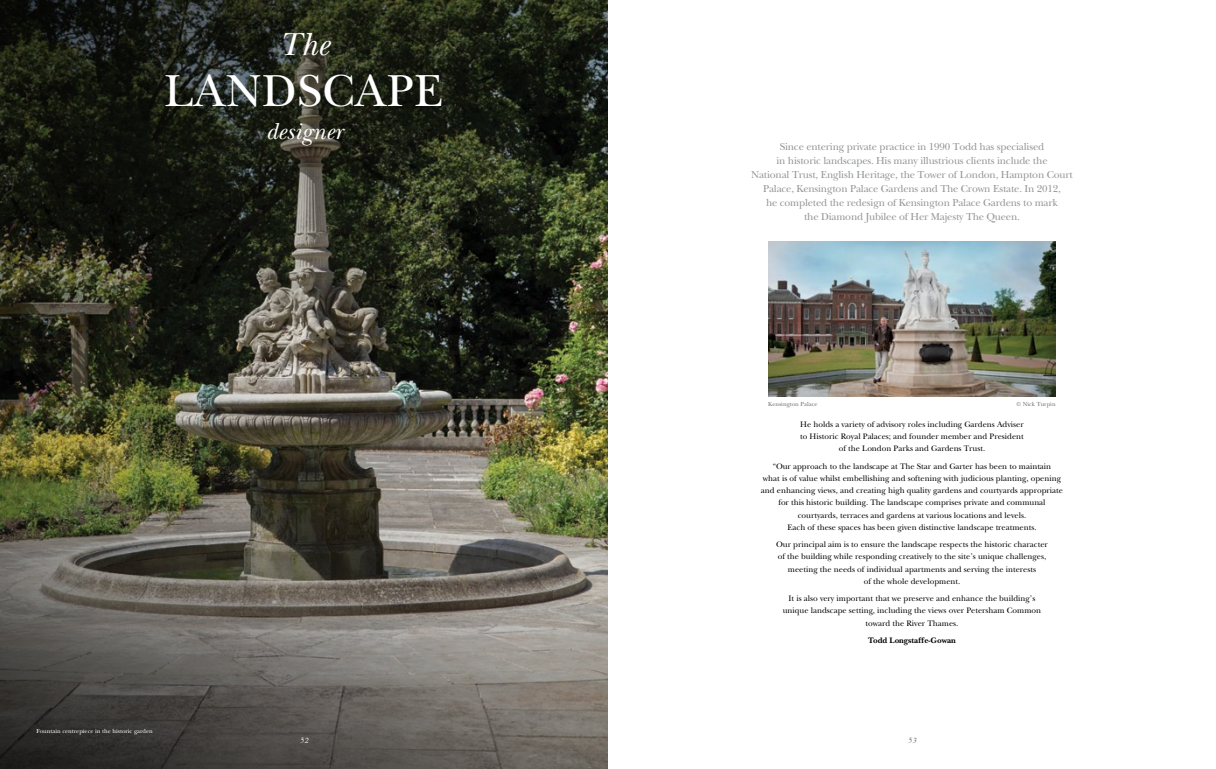
<style>
.page{position:relative;width:1216px;height:769px;background:#fff}
.page>*{position:absolute;margin:0;border:0;box-sizing:border-box;transform-origin:0 0}
.t1{font:46.81px "New Baskerville";letter-spacing:.015em;color:#fff}
.t2{font:italic 33.25px "New Baskerville";color:#fff}
.t3{font:italic 24.06px "New Baskerville";letter-spacing:.005em;color:#fff}
.t4{font:10.5px/14px "New Baskerville";letter-spacing:-.015em;color:#939598;text-align:center}
.t5{font:8.31px/12.2px "New Baskerville";color:#000;text-align:center}
.t6{font:700 8.31px "New Baskerville";color:#000}
.t7{font:italic 7.88px "New Baskerville";color:#fff}
.t8{font:italic 7.88px "New Baskerville";color:#6d6e71}
.t9{font:6.12px "New Baskerville";color:#fff}
.t10{font:6.12px "New Baskerville";color:#6d6e71}
</style>
<div class="page">
<img style="left:0;top:0;width:608px;height:769px">
<img style="left:768px;top:241px;width:287px;height:155px">
<h2 class="t2" style="left:279px;top:25px;width:51px">The</h2>
<h1 class="t1" style="left:164px;top:63px;width:277px">LANDSCAPE</h1>
<h3 class="t3" style="left:266px;top:117px;width:78px">designer</h3>
<p class="t4" style="left:751px;top:140px;width:323px">Since entering private practice in 1990 Todd has specialised<br>in historic landscapes. His many illustrious clients include the<br>National Trust, English Heritage, the Tower of London, Hampton Court Palace, Kensington Palace Gardens and The Crown Estate. In 2012,<br>he completed the redesign of Kensington Palace Gardens to mark<br>the Diamond Jubilee of Her Majesty The Queen.</p>
<p class="t9" style="left:36px;top:727px;width:118px">Fountain centrepiece in the historic garden</p>
<p class="t10" style="left:768px;top:400px;width:51px">Kensington Palace</p>
<p class="t10" style="left:1016px;top:400px;width:41px">© Nick Turpin</p>
<p class="t5" style="left:800px;top:418px;width:225px">He holds a variety of advisory roles including Gardens Adviser to Historic Royal Palaces; and founder member and President of the London Parks and Gardens Trust.</p>
<p class="t5" style="left:761px;top:460px;width:303px">“Our approach to the landscape at The Star and Garter has been to maintain<br>what is of value whilst embellishing and softening with judicious planting, opening and enhancing views, and creating high quality gardens and courtyards appropriate for this historic building. The landscape comprises private and communal courtyards, terraces and gardens at various locations and levels.<br>Each of these spaces has been given distinctive landscape treatments.</p>
<p class="t5" style="left:776px;top:538px;width:273px">Our principal aim is to ensure the landscape respects the historic character of the building while responding creatively to the site’s unique challenges, meeting the needs of individual apartments and serving the interests<br>of the whole development.</p>
<p class="t5" style="left:782px;top:592px;width:260px">It is also very important that we preserve and enhance the building’s unique landscape setting, including the views over Petersham Common toward the River Thames.</p>
<p class="t6" style="left:868px;top:635px;width:89px">Todd Longstaffe-Gowan</p>
<p class="t7" style="left:300px;top:736px;width:10px">52</p>
<p class="t8" style="left:907px;top:736px;width:10px">53</p>
</div>
